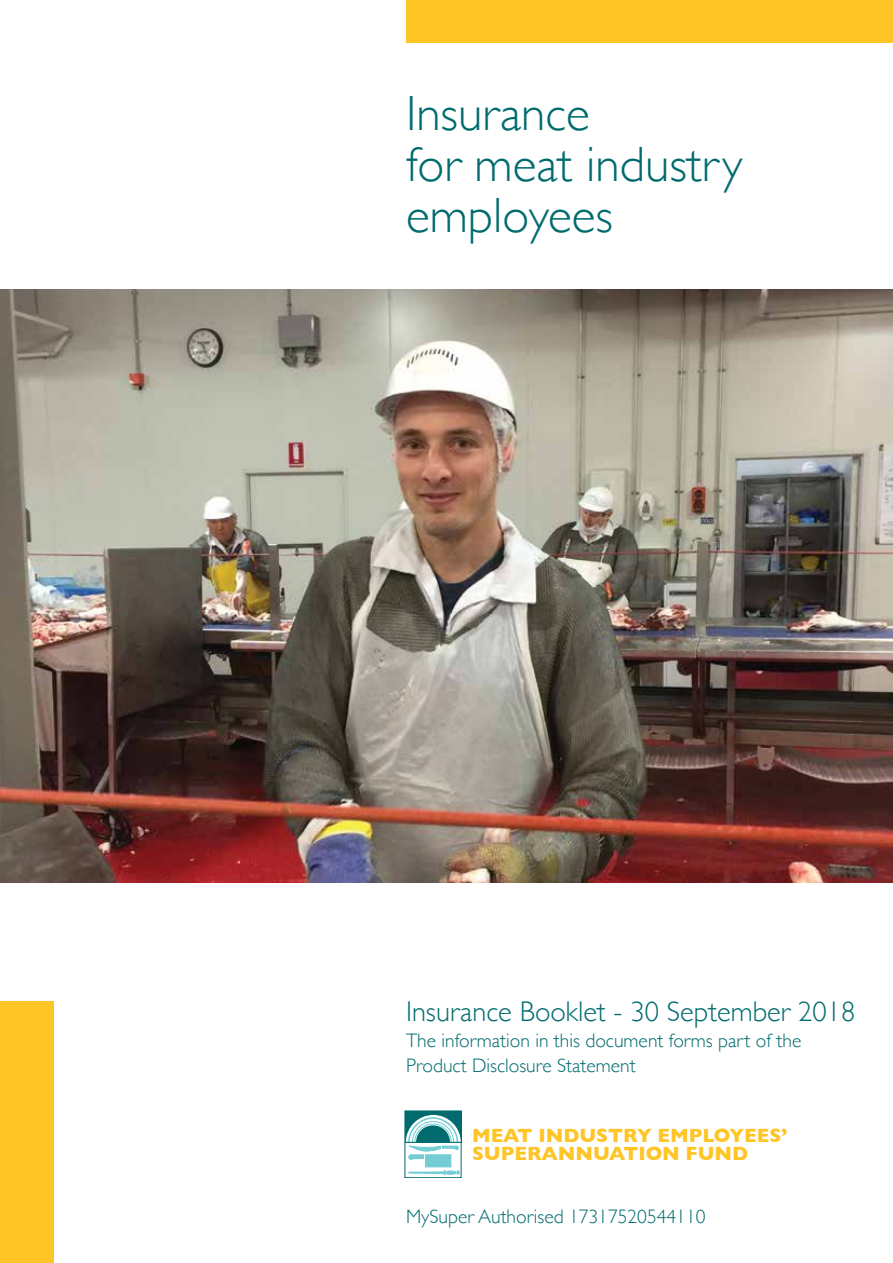
<style>
.page{position:relative;width:893px;height:1263px;background:#fff}
.page>*{position:absolute;margin:0;border:0;box-sizing:border-box;transform-origin:0 0}
.t1{font:300 49.5px/50.8px "Gill Sans";color:#006b6e}
.t2{font:300 28.5px "Gill Sans";color:#006b6e}
.t3{font:300 19.5px/25.5px "Gill Sans";color:#006b6e}
.t4{font:700 19.5px/18px "Gill Sans";color:#ffc425}
</style>
<div class="page">
<div style="left:405px;top:1111px;width:56px;height:31px;background:#006b6e"></div>
<svg style="left:405px;top:1115px;width:56px;height:63px"></svg>
<div style="left:406px;top:0;width:487px;height:43px;background:#ffc425"></div>
<div style="left:0;top:1001px;width:53px;height:262px;background:#ffc425"></div>
<img style="left:0;top:289px;width:893px;height:593px">
<h1 class="t1" style="left:406px;top:86px;width:338px">Insurance<br>for meat industry employees</h1>
<h2 class="t2" style="left:406px;top:989px;width:451px">Insurance Booklet - 30 September 2018</h2>
<p class="t3" style="left:406px;top:1026px;width:397px">The information in this document forms part of the<br>Product Disclosure Statement</p>
<p class="t4" style="left:472px;top:1126px;width:317px">MEAT INDUSTRY EMPLOYEES’<br>SUPERANNUATION FUND</p>
<p class="t3" style="left:406px;top:1203px;width:301px">MySuper Authorised 17317520544110</p>
</div>
